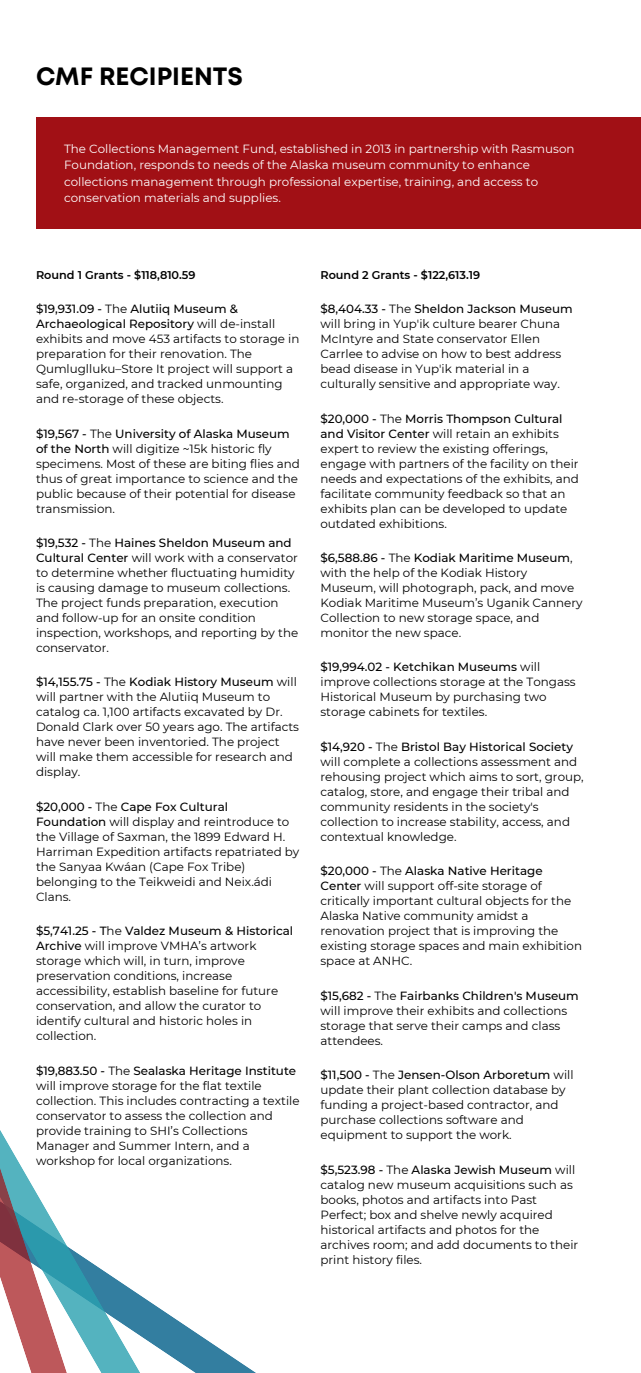
<style>
.page{position:relative;width:641px;height:1373px;background:#fff}
.page>*{position:absolute;margin:0;border:0;box-sizing:border-box;transform-origin:0 0}
.t1{font:700 25px "Mont";color:#000}
.t2{font:11.88px/15px "Montserrat";color:#000}
.t3{font:11.88px/16.4px "Montserrat";color:#fff}
.t4{font:600 11.25px "Montserrat";color:#000}
.s1{font-weight:500}
</style>
<div class="page">
<div style="left:36px;top:117px;width:604px;height:112px;background:#a11015"></div>
<svg style="left:176px;top:1319px;width:66px;height:54px;fill:#337ea0"></svg>
<svg style="left:0;top:1130px;width:176px;height:243px"></svg>
<h1 class="t1" style="left:36px;top:67px;width:208px">CMF RECIPIENTS</h1>
<p class="t3" style="left:64px;top:140px;width:511px">The Collections Management Fund, established in 2013 in partnership with Rasmuson Foundation, responds to needs of the Alaska museum community to enhance collections management through professional expertise, training, and access to conservation materials and supplies.</p>
<p class="t4" style="left:36px;top:268px;width:161px">Round 1 Grants - $118,810.59</p>
<p class="t4" style="left:320px;top:268px;width:161px">Round 2 Grants - $122,613.19</p>
<p class="t2" style="left:320px;top:301px;width:254px"><span class="s1">$8,404.33 -</span> The <span class="s1">Sheldon Jackson Museum </span>will bring in Yup'ik culture bearer Chuna McIntyre and State conservator Ellen Carrlee to advise on how to best address bead disease in Yup'ik material in a culturally sensitive and appropriate way.</p>
<p class="t2" style="left:320px;top:411px;width:260px"><span class="s1">$20,000 -</span> The <span class="s1">Morris Thompson Cultural and Visitor Center</span> will retain an exhibits expert to review the existing offerings, engage with partners of the facility on their needs and expectations of the exhibits, and facilitate community feedback so that an exhibits plan can be developed to update outdated exhibitions.</p>
<p class="t2" style="left:320px;top:550px;width:263px"><span class="s1">$6,588.86 -</span> The <span class="s1">Kodiak Maritime Museum</span>, with the help of the Kodiak History Museum, will photograph, pack, and move Kodiak Maritime Museum’s Uganik Cannery Collection to new storage space, and monitor the new space.</p>
<p class="t2" style="left:320px;top:660px;width:256px"><span class="s1">$19,994.02 - Ketchikan Museums</span> will improve collections storage at the Tongass Historical Museum by purchasing two storage cabinets for textiles.</p>
<p class="t2" style="left:320px;top:739px;width:264px"><span class="s1">$14,920 -</span> The <span class="s1">Bristol Bay Historical Society </span>will complete a collections assessment and rehousing project which aims to sort, group, catalog, store, and engage their tribal and community residents in the society's collection to increase stability, access, and contextual knowledge.</p>
<p class="t2" style="left:320px;top:864px;width:263px"><span class="s1">$20,000 -</span> The <span class="s1">Alaska Native Heritage Center</span> will support off-site storage of critically important cultural objects for the Alaska Native community amidst a renovation project that is improving the existing storage spaces and main exhibition space at ANHC.</p>
<p class="t2" style="left:320px;top:988px;width:260px"><span class="s1">$15,682 -</span> The <span class="s1">Fairbanks Children's Museum </span>will improve their exhibits and collections storage that serve their camps and class attendees.</p>
<p class="t2" style="left:320px;top:1067px;width:254px"><span class="s1">$11,500 -</span> The <span class="s1">Jensen-Olson Arboretum</span> will update their plant collection database by funding a project-based contractor, and purchase collections software and equipment to support the work.</p>
<p class="t2" style="left:36px;top:301px;width:265px"><span class="s1">$19,931.09 -</span> The <span class="s1">Alutiiq Museum &amp; Archaeological Repository</span> will de-install exhibits and move 453 artifacts to storage in preparation for their renovation. The Qumluglluku–Store It project will support a safe, organized, and tracked unmounting and re-storage of these objects.</p>
<h2 class="t2" style="left:36px;top:426px;width:265px"><span class="s1">$19,567 -</span> The <span class="s1">University of Alaska Museum of the North</span> will digitize ~15k historic fly specimens. Most of these are biting flies and thus of great importance to science and the public because of their potential for disease transmission.</h2>
<h2 class="t2" style="left:36px;top:535px;width:263px"><span class="s1">$19,532 -</span> The <span class="s1">Haines Sheldon Museum and Cultural Center</span> will work with a conservator to determine whether fluctuating humidity is causing damage to museum collections.<br>The project funds preparation, execution and follow-up for an onsite condition inspection, workshops, and reporting by the conservator.</h2>
<p class="t2" style="left:36px;top:675px;width:264px"><span class="s1">$14,155.75 -</span> The <span class="s1">Kodiak History Museum</span> will will partner with the Alutiiq Museum to catalog ca. 1,100 artifacts excavated by Dr.<br>Donald Clark over 50 years ago. The artifacts have never been inventoried. The project will make them accessible for research and display.</p>
<p class="t2" style="left:36px;top:799px;width:265px"><span class="s1">$20,000 -</span> The <span class="s1">Cape Fox Cultural Foundation</span> will display and reintroduce to the Village of Saxman, the 1899 Edward H.<br>Harriman Expedition artifacts repatriated by the Sanyaa Kwáan (Cape Fox Tribe) belonging to the Teikweidi and Neix.ádi Clans.</p>
<p class="t2" style="left:36px;top:924px;width:258px"><span class="s1">$5,741.25 - T</span>he <span class="s1">Valdez Museum &amp; Historical Archive</span> will improve VMHA’s artwork storage which will, in turn, improve preservation conditions, increase accessibility, establish baseline for future conservation, and allow the curator to identify cultural and historic holes in collection.</p>
<p class="t2" style="left:36px;top:1063px;width:265px"><span class="s1">$19,883.50 -</span> The <span class="s1">Sealaska Heritage Institute </span>will improve storage for the flat textile collection. This includes contracting a textile conservator to assess the collection and provide training to SHI’s Collections Manager and Summer Intern, and a workshop for local organizations.</p>
<p class="t2" style="left:320px;top:1162px;width:259px"><span class="s1">$5,523.98 -</span> The <span class="s1">Alaska Jewish Museum</span> will catalog new museum acquisitions such as books, photos and artifacts into Past Perfect; box and shelve newly acquired historical artifacts and photos for the archives room; and add documents to their print history files.</p>
</div>
